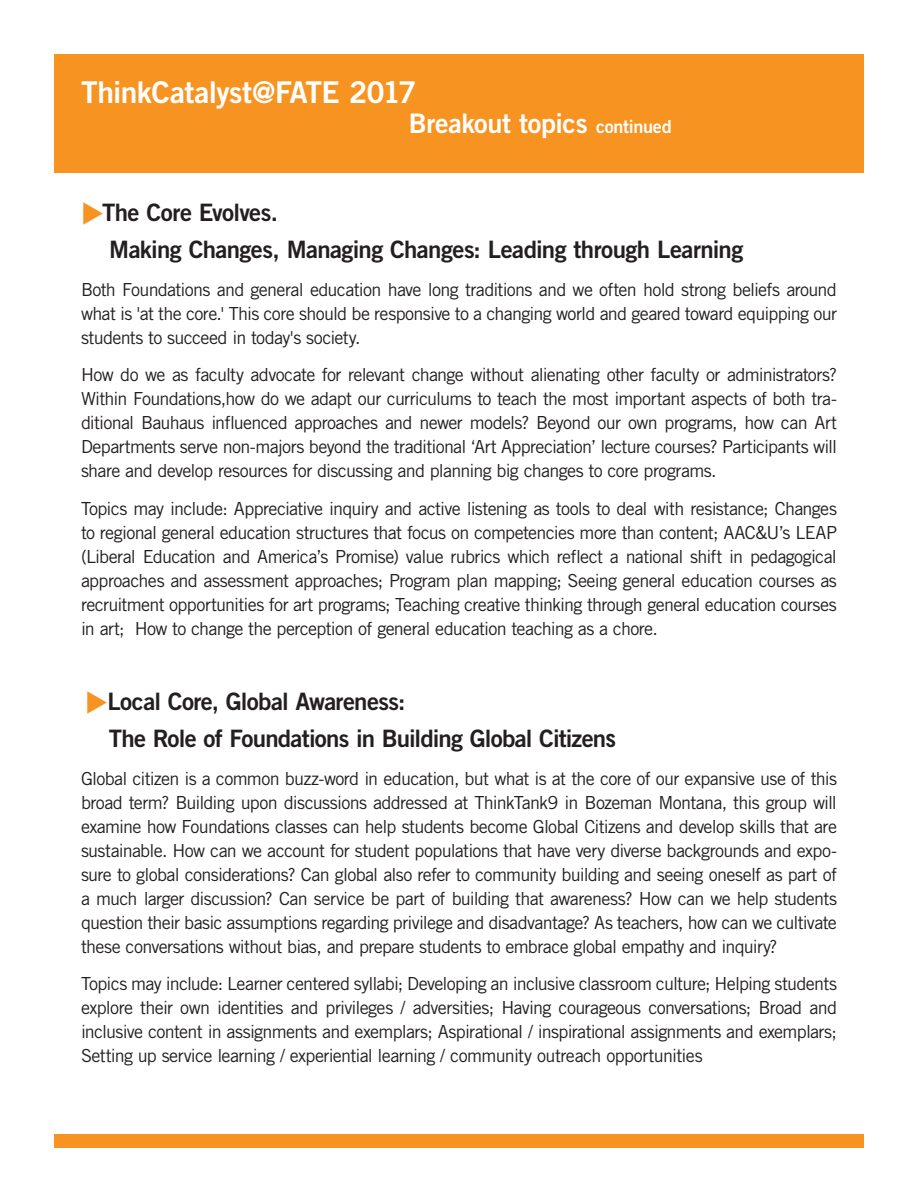
<style>
.page{position:relative;width:918px;height:1188px;background:#fff}
.page>*{position:absolute;margin:0;border:0;box-sizing:border-box;transform-origin:0 0}
.t1{font:30px "Trade Gothic LT Std Bd 2";letter-spacing:-.025em;color:#fff}
.t2{font:27px "Trade Gothic LT Std Bd 2";letter-spacing:-.015em;color:#fff}
.t3{font:24px "Trade Gothic LT Std Bd 2";letter-spacing:-.025em;color:#231f20}
.t4{font:18px/24px "Trade Gothic LT Std";letter-spacing:-.04em;color:#231f20;text-align:justify}
.s1{font-size:18px}
.s2{color:#f79320}
.s3{font-family:"Trade Gothic LT Std";font-weight:700}
</style>
<div class="page">
<div style="left:54px;top:1134px;width:810px;height:14px;background:#f79320"></div>
<div style="left:54px;top:54px;width:810px;height:119px;background:#f79320"></div>
<p class="t1" style="left:81px;top:73px;width:337px">ThinkCatalyst@FATE 2017</p>
<p class="t2" style="left:409px;top:106px;width:264px">Breakout topics <span class="s1">continued</span></p>
<p class="t3" style="left:81px;top:197px;width:199px"><span class="s2">◆</span>The Core Evolves.</p>
<p class="t3" style="left:109px;top:235px;width:636px">Making Changes, Managing Changes: Leading through Learning</p>
<p class="t4" style="left:81px;top:277px;width:758px">Both Foundations and general education have long traditions and we often hold strong beliefs around what is 'at the core.' This core should be responsive to a changing world and geared toward equipping our students to succeed in today's society.</p>
<p class="t4" style="left:81px;top:362px;width:758px">How do we as faculty advocate for relevant change without alienating other faculty or administrators?<br>Within Foundations,how do we adapt our curriculums to teach the most important aspects of both tra&shy;ditional Bauhaus influenced approaches and newer models? Beyond our own programs, how can Art Departments serve non-majors beyond the traditional ‘Art Appreciation’ lecture courses? Participants will share and develop resources for discussing and planning big changes to core programs.</p>
<p class="t4" style="left:81px;top:496px;width:758px">Topics may include: Appreciative inquiry and active listening as tools to deal with resistance; Changes to regional general education structures that focus on competencies more than content; AAC&amp;U’s LEAP (Liberal Education and America’s Promise) value rubrics which reflect a national shift in pedagogical approaches and assessment approaches; Program plan mapping; Seeing general education courses as recruitment opportunities for art programs; Teaching creative thinking through general education courses in art; How to change the perception of general education teaching as a chore.</p>
<p class="t3" style="left:85px;top:686px;width:322px"><span class="s2">◆</span>Local Core, Global Awareness:</p>
<p class="t3" style="left:109px;top:724px;width:509px">The Role of Foundations in Building Global Citizen<span class="s3">s</span></p>
<p class="t4" style="left:81px;top:766px;width:758px">Global citizen is a common buzz-word in education, but what is at the core of our expansive use of this broad term? Building upon discussions addressed at ThinkTank9 in Bozeman Montana, this group will examine how Foundations classes can help students become Global Citizens and develop skills that are sustainable. How can we account for student populations that have very diverse backgrounds and expo&shy;sure to global considerations? Can global also refer to community building and seeing oneself as part of a much larger discussion? Can service be part of building that awareness? How can we help students question their basic assumptions regarding privilege and disadvantage? As teachers, how can we cultivate these conversations without bias, and prepare students to embrace global empathy and inquiry?</p>
<p class="t4" style="left:81px;top:971px;width:758px">Topics may include: Learner centered syllabi; Developing an inclusive classroom culture; Helping students explore their own identities and privileges / adversities; Having courageous conversations; Broad and inclusive content in assignments and exemplars; Aspirational / inspirational assignments and exemplars; Setting up service learning / experiential learning / community outreach opportunities</p>
</div>
